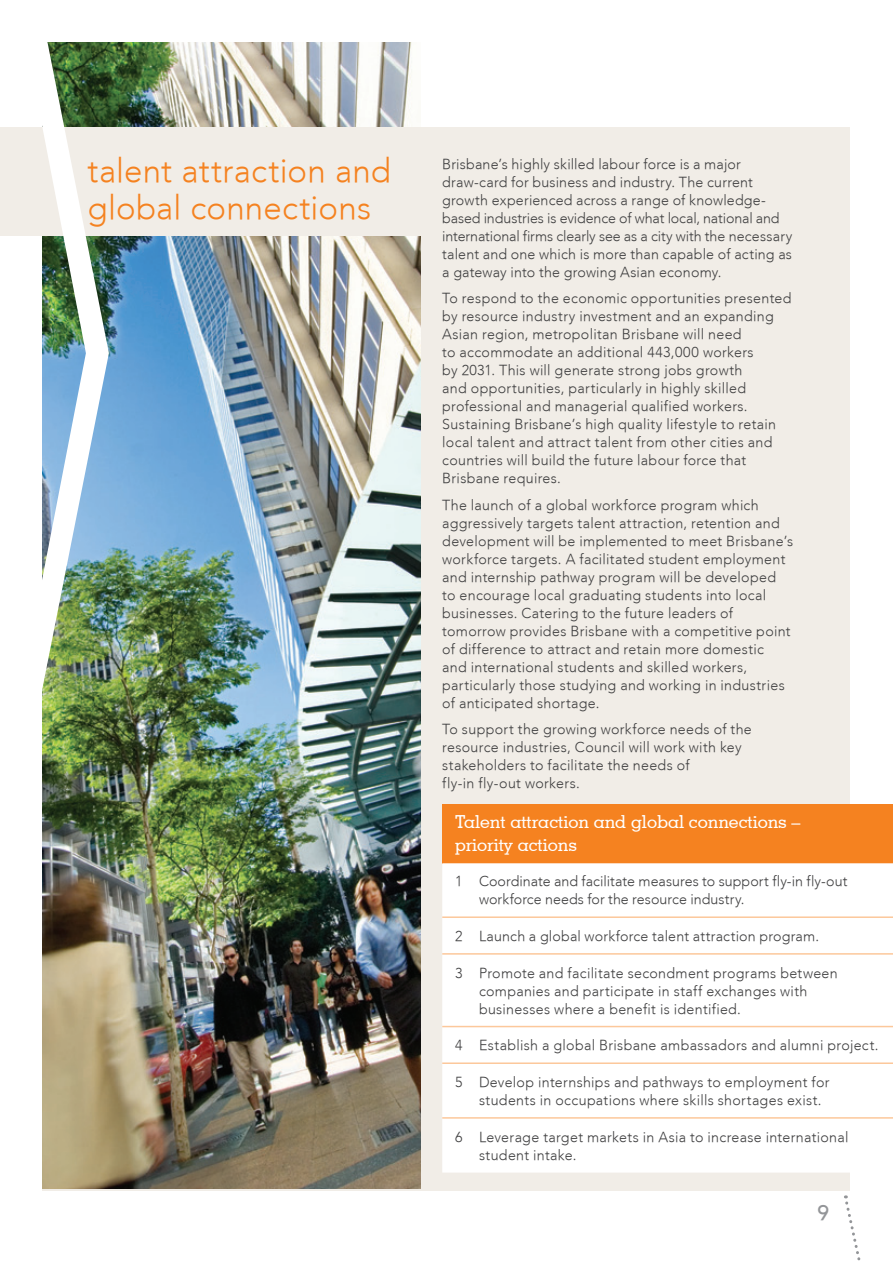
<style>
.page{position:relative;width:893px;height:1263px;background:#fff}
.page>*{position:absolute;margin:0;border:0;box-sizing:border-box;transform-origin:0 0}
.t1{font:300 33px/37.5px "Avenir";letter-spacing:.005em;color:#f58220}
.t2{font:500 21px "Avenir";color:#939598}
.t3{font:500 18px/22.5px "Geometric Slab 703 BT";color:#fff}
.t4{font:300 14.25px/18px "Avenir";letter-spacing:.02em;color:#3e3e3f}
.t5{font:300 14.25px/18px "Avenir";color:#3e3e3f}
</style>
<div class="page">
<svg style="left:844px;top:1195px;width:17px;height:66px"></svg>
<div style="left:43px;top:128px;width:807px;height:1063px;background:#f1ede7"></div>
<img style="left:43px;top:43px;width:378px;height:1145px">
<div style="left:442px;top:804px;width:451px;height:59px;background:#f58220"></div>
<div style="left:442px;top:863px;width:451px;height:309px;background:#fff"></div>
<hr style="left:442px;top:916px;width:451px;height:2px;background:#fcc89b">
<hr style="left:442px;top:953px;width:451px;height:2px;background:#fcc89b">
<hr style="left:442px;top:1026px;width:451px;height:1px;background:#fcc89b">
<hr style="left:442px;top:1062px;width:451px;height:2px;background:#fcc89b">
<hr style="left:442px;top:1117px;width:451px;height:2px;background:#fcc89b">
<div style="left:0;top:128px;width:434px;height:108px;background:#f1ede7"></div>
<img style="left:0;top:42px;width:109px;height:753px">
<h2 class="t1" style="left:88px;top:151px;width:305px">talent attraction and global connections</h2>
<p class="t4" style="left:442px;top:155px;width:352px">Brisbane’s highly skilled labour force is a major draw-card for business and industry. The current growth experienced across a range of knowledge&shy;based industries is evidence of what local, national and international firms clearly see as a city with the necessary talent and one which is more than capable of acting as a gateway into the growing Asian economy.</p>
<p class="t4" style="left:442px;top:289px;width:351px">To respond to the economic opportunities presented by resource industry investment and an expanding Asian region, metropolitan Brisbane will need<br>to accommodate an additional 443,000 workers<br>by 2031. This will generate strong jobs growth<br>and opportunities, particularly in highly skilled professional and managerial qualified workers.<br>Sustaining Brisbane’s high quality lifestyle to retain local talent and attract talent from other cities and countries will build the future labour force that Brisbane requires.</p>
<p class="t4" style="left:442px;top:496px;width:352px">The launch of a global workforce program which aggressively targets talent attraction, retention and development will be implemented to meet Brisbane’s workforce targets. A facilitated student employment and internship pathway program will be developed<br>to encourage local graduating students into local businesses. Catering to the future leaders of tomorrow provides Brisbane with a competitive point of difference to attract and retain more domestic<br>and international students and skilled workers, particularly those studying and working in industries of anticipated shortage.</p>
<p class="t4" style="left:442px;top:720px;width:311px">To support the growing workforce needs of the resource industries, Council will work with key stakeholders to facilitate the needs of<br>fly-in fly-out workers.</p>
<p class="t3" style="left:455px;top:810px;width:347px">Talent attraction and global connections – priority actions</p>
<p class="t5" style="left:479px;top:872px;width:370px;text-indent:-24px">1 Coordinate and facilitate measures to support fly-in fly-out workforce needs for the resource industry.</p>
<p class="t4" style="left:455px;top:927px;width:366px">2 Launch a global workforce talent attraction program.</p>
<p class="t4" style="left:479px;top:964px;width:360px;text-indent:-24px">3 Promote and facilitate secondment programs between companies and participate in staff exchanges with businesses where a benefit is identified.</p>
<p class="t4" style="left:455px;top:1036px;width:425px">4 Establish a global Brisbane ambassadors and alumni project.</p>
<p class="t4" style="left:479px;top:1073px;width:352px;text-indent:-24px">5 Develop internships and pathways to employment for students in occupations where skills shortages exist.</p>
<p class="t4" style="left:479px;top:1128px;width:371px;text-indent:-24px">6 Leverage target markets in Asia to increase international student intake.</p>
<h2 class="t2" style="left:817px;top:1201px;width:13px">9</h2>
</div>
